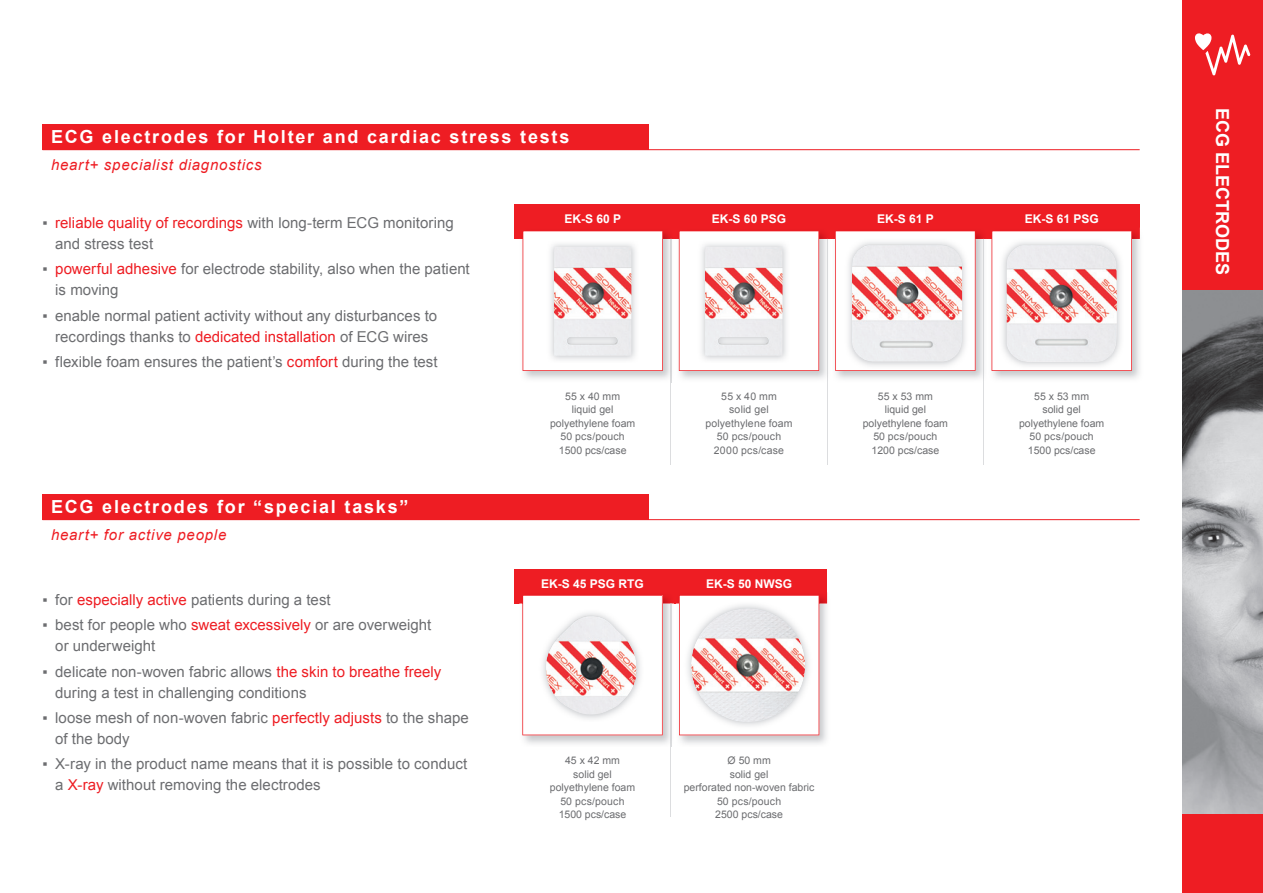
<style>
.page{position:relative;width:1263px;height:893px;background:#fff}
.page>*{position:absolute;margin:0;border:0;box-sizing:border-box;transform-origin:0 0}
.t1{font:700 18px "Arial";letter-spacing:.1em;color:#fff}
.t2{font:700 18px "Arial";color:#fff}
.t3{font:15px/21px "Arial";color:#6c6d70}
.t4{font:italic 15px "Arial";letter-spacing:.05em;color:#ee1d23}
.t5{font:700 12px "Arial";color:#fff}
.t6{font:10.5px/13.5px "Arial";color:#6c6d70;text-align:center}
.t7{font:10.5px/13.5px "Arial";letter-spacing:.02em;color:#6c6d70;text-align:center}
.s1{color:#ee1d23}
</style>
<div class="page">
<hr style="left:670px;top:601px;width:1px;height:216px;background:#dcdddf">
<hr style="left:827px;top:217px;width:1px;height:248px;background:#dcdddf">
<hr style="left:983px;top:217px;width:1px;height:248px;background:#dcdddf">
<hr style="left:670px;top:222px;width:1px;height:243px;background:#dcdddf">
<div style="left:514px;top:205px;width:626px;height:34px;background:#ee1d23"></div>
<div style="left:514px;top:569px;width:313px;height:34px;background:#ee1d23"></div>
<img style="left:836px;top:232px;width:148px;height:147px">
<img style="left:983px;top:239px;width:1px;height:140px">
<svg style="left:835px;top:231px;width:140px;height:140px"></svg>
<img style="left:523px;top:232px;width:149px;height:150px">
<img style="left:670px;top:239px;width:1px;height:143px">
<svg style="left:522px;top:231px;width:141px;height:140px"></svg>
<img style="left:678px;top:233px;width:150px;height:146px">
<img style="left:827px;top:239px;width:1px;height:140px">
<svg style="left:679px;top:231px;width:140px;height:140px"></svg>
<img style="left:676px;top:592px;width:152px;height:152px">
<img style="left:676px;top:592px;width:151px;height:11px">
<svg style="left:679px;top:595px;width:140px;height:140px"></svg>
<img style="left:519px;top:596px;width:155px;height:151px">
<img style="left:670px;top:603px;width:1px;height:144px">
<svg style="left:522px;top:595px;width:141px;height:140px"></svg>
<img style="left:1132px;top:228px;width:8px;height:11px">
<svg style="left:991px;top:231px;width:141px;height:140px"></svg>
<hr style="left:1182px;top:0;width:81px;height:1px;background:#ee1d23">
<hr style="left:43px;top:149px;width:1097px;height:1px;background:#ee1d23">
<div style="left:43px;top:125px;width:606px;height:25px;background:#ee1d23"></div>
<img style="left:547px;top:239px;width:92px;height:124px">
<img style="left:554px;top:246px;width:78px;height:110px">
<img style="left:698px;top:239px;width:92px;height:124px">
<img style="left:705px;top:246px;width:78px;height:110px">
<img style="left:845px;top:238px;width:124px;height:131px">
<img style="left:852px;top:245px;width:110px;height:117px">
<img style="left:999px;top:238px;width:125px;height:131px">
<img style="left:1006px;top:245px;width:111px;height:117px">
<hr style="left:43px;top:519px;width:1097px;height:1px;background:#ee1d23">
<div style="left:43px;top:494px;width:606px;height:26px;background:#ee1d23"></div>
<img style="left:538px;top:609px;width:106px;height:113px">
<img style="left:546px;top:616px;width:91px;height:99px">
<img style="left:684px;top:601px;width:128px;height:128px">
<img style="left:691px;top:608px;width:115px;height:114px">
<div style="left:1182px;top:1px;width:81px;height:290px;background:#ee1d23"></div>
<div style="left:1182px;top:813px;width:81px;height:80px;background:#ee1d23"></div>
<img style="left:1182px;top:290px;width:81px;height:523px">
<svg style="left:1195px;top:33px;width:55px;height:43px"></svg>
<p class="t1" style="left:51px;top:125px;width:520px">ECG electrodes for Holter and cardiac stress tests</p>
<p class="t4" style="left:51px;top:155px;width:212px">heart+ specialist diagnostics</p>
<p class="t3" style="left:55px;top:213px;width:400px;text-indent:-13px">▪ <span class="s1">reliable quality of recordings</span> with long-term ECG monitoring and stress test</p>
<p class="t3" style="left:55px;top:259px;width:416px;text-indent:-13px">▪ <span class="s1">powerful adhesive</span> for electrode stability, also when the patient is moving</p>
<p class="t3" style="left:43px;top:305px;width:396px;text-align:center">▪ enable normal patient activity without any disturbances to recordings thanks to <span class="s1">dedicated installation</span> of ECG wires</p>
<p class="t3" style="left:43px;top:351px;width:397px">▪ flexible foam ensures the patient’s <span class="s1">comfort</span> during the test</p>
<p class="t1" style="left:51px;top:495px;width:359px">ECG electrodes for “special tasks”</p>
<p class="t4" style="left:51px;top:525px;width:177px">heart+ for active people</p>
<p class="t5" style="left:564px;top:211px;width:58px">EK-S 60 P</p>
<p class="t6" style="left:550px;top:389px;width:87px">55 x 40 mm<br>liquid gel polyethylene foam<br>50 pcs/pouch<br>1500 pcs/case</p>
<p class="t5" style="left:541px;top:575px;width:104px">EK-S 45 PSG RTG</p>
<p class="t5" style="left:712px;top:211px;width:76px">EK-S 60 PSG</p>
<p class="t7" style="left:705px;top:389px;width:89px">55 x 40 mm<br>solid gel polyethylene foam<br>50 pcs/pouch<br>2000 pcs/case</p>
<p class="t5" style="left:706px;top:575px;width:88px">EK-S 50 NWSG</p>
<p class="t3" style="left:43px;top:589px;width:290px">▪ for <span class="s1">especially active</span> patients during a test</p>
<p class="t3" style="left:55px;top:615px;width:378px;text-indent:-13px">▪ best for people who <span class="s1">sweat excessively</span> or are overweight or underweight</p>
<p class="t3" style="left:55px;top:661px;width:387px;text-indent:-13px">▪ delicate non-woven fabric allows <span class="s1">the skin to breathe freely </span>during a test in challenging conditions</p>
<p class="t3" style="left:55px;top:707px;width:415px;text-indent:-13px">▪ loose mesh of non-woven fabric <span class="s1">perfectly adjusts</span> to the shape of the body</p>
<p class="t3" style="left:55px;top:753px;width:413px;text-indent:-13px">▪ X-ray in the product name means that it is possible to conduct a <span class="s1">X-ray</span> without removing the electrodes</p>
<p class="t6" style="left:550px;top:754px;width:87px">45 x 42 mm<br>solid gel polyethylene foam<br>50 pcs/pouch<br>1500 pcs/case</p>
<p class="t6" style="left:684px;top:754px;width:132px">Ø 50 mm<br>solid gel<br>perforated non-woven fabric<br>50 pcs/pouch<br>2500 pcs/case</p>
<p class="t5" style="left:877px;top:211px;width:58px">EK-S 61 P</p>
<p class="t5" style="left:1025px;top:211px;width:76px">EK-S 61 PSG</p>
<p class="t6" style="left:863px;top:390px;width:87px">55 x 53 mm<br>liquid gel polyethylene foam<br>50 pcs/pouch<br>1200 pcs/case</p>
<p class="t6" style="left:1019px;top:390px;width:87px">55 x 53 mm<br>solid gel polyethylene foam<br>50 pcs/pouch<br>1500 pcs/case</p>
<p class="t2" style="left:1234px;top:108px;width:169px;rotate:90deg">ECG ELECTRODES</p>
</div>
